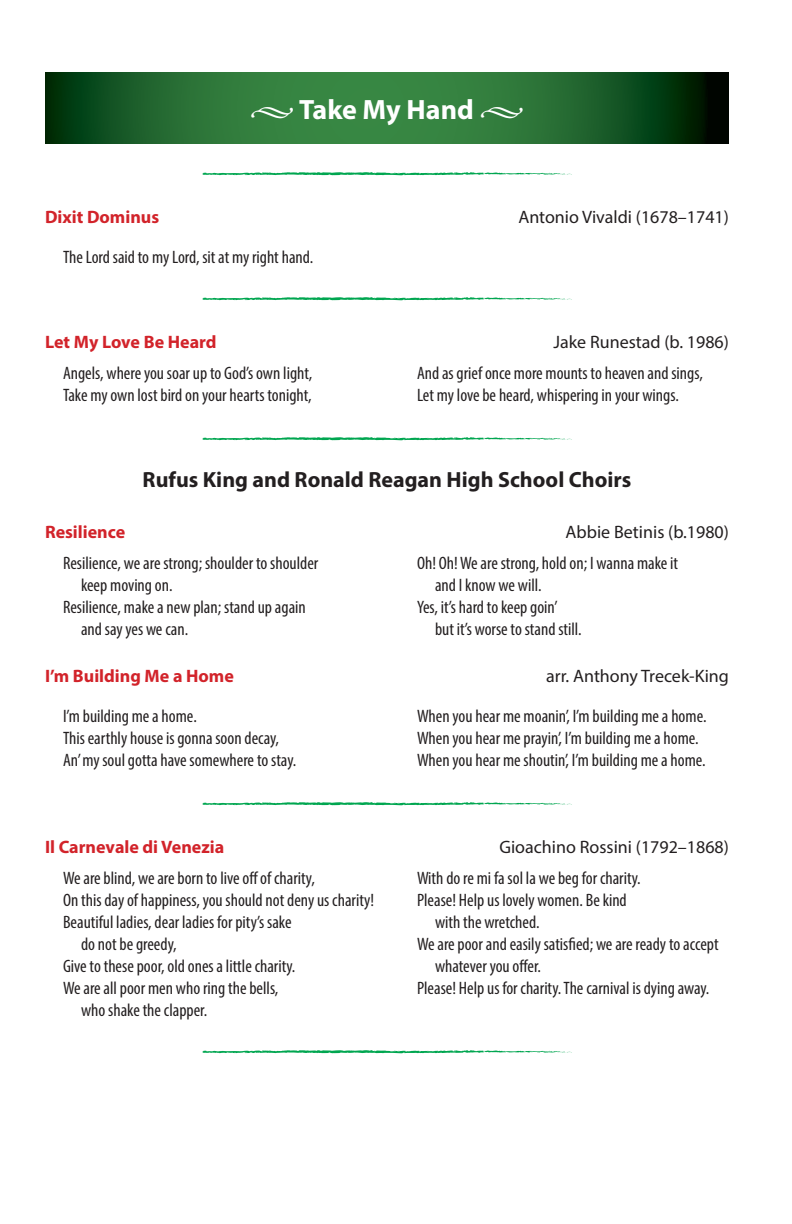
<style>
.page{position:relative;width:792px;height:1224px;background:#fff}
.page>*{position:absolute;margin:0;border:0;box-sizing:border-box;transform-origin:0 0}
.Basic_Header{font:700 28px "Myriad Pro";color:#fff}
.Subhead{font:700 22px "Myriad Pro";color:#231f20}
.Song_Text{font:condensed 18px/22px "Myriad Pro";color:#231f20}
.Song_Title{font:18px "Myriad Pro";color:#231f20}
.Song_Text_First_Line{font:condensed 18px "Myriad Pro";color:#231f20}
.Song_Title-2{font:700 18px "Myriad Pro";color:#d2232a}
.s1{font-family:"Minion Pro"}
</style>
<div class="page">
<svg style="left:45px;top:72px;width:684px;height:72px;background:#23662f"></svg>
<svg style="left:202px;top:172px;width:370px;height:4px"></svg>
<svg style="left:202px;top:297px;width:370px;height:4px"></svg>
<svg style="left:202px;top:437px;width:370px;height:4px"></svg>
<svg style="left:202px;top:802px;width:370px;height:4px"></svg>
<svg style="left:202px;top:1050px;width:370px;height:4px"></svg>
<p class="Basic_Header" style="left:250px;top:91px;width:276px"><span class="s1">•</span> Take My Hand <span class="s1">•</span></p>
<p class="Song_Title-2" style="left:45px;top:205px;width:116px">Dixit Dominus</p>
<p class="Song_Title" style="left:518px;top:205px;width:212px">Antonio Vivaldi (1678–1741)</p>
<p class="Song_Text_First_Line" style="left:63px;top:246px;width:252px">The Lord said to my Lord, sit at my right hand.</p>
<p class="Song_Title-2" style="left:45px;top:330px;width:173px">Let My Love Be Heard</p>
<p class="Song_Title" style="left:554px;top:330px;width:177px">Jake Runestad (b. 1986)</p>
<p class="Song_Text" style="left:63px;top:361px;width:251px">Angels, where you soar up to God’s own light,</p>
<p class="Song_Text" style="left:63px;top:383px;width:250px">Take my own lost bird on your hearts tonight,</p>
<p class="Song_Text" style="left:417px;top:361px;width:287px">And as grief once more mounts to heaven and sings,</p>
<p class="Song_Text" style="left:417px;top:383px;width:263px">Let my love be heard, whispering in your wings.</p>
<p class="Subhead" style="left:143px;top:465px;width:490px">Rufus King and Ronald Reagan High School Choirs</p>
<p class="Song_Title-2" style="left:45px;top:520px;width:82px">Resilience</p>
<p class="Song_Title" style="left:566px;top:520px;width:165px">Abbie Betinis (b.1980)</p>
<p class="Song_Text" style="left:81px;top:551px;width:239px;text-indent:-18px">Resilience, we are strong; shoulder to shoulder keep moving on.</p>
<p class="Song_Text" style="left:81px;top:595px;width:226px;text-indent:-18px">Resilience, make a new plan; stand up again and say yes we can.</p>
<p class="Song_Text" style="left:435px;top:551px;width:245px;text-indent:-18px">Oh! Oh! We are strong, hold on; I wanna make it and I know we will.</p>
<p class="Song_Text" style="left:435px;top:595px;width:148px;text-indent:-18px">Yes, it’s hard to keep goin’<br>but it’s worse to stand still.</p>
<p class="Song_Title-2" style="left:45px;top:664px;width:190px">I’m Building Me a Home</p>
<p class="Song_Title" style="left:546px;top:664px;width:184px">arr. Anthony Trecek-King</p>
<p class="Song_Text_First_Line" style="left:63px;top:705px;width:135px">I’m building me a home.</p>
<p class="Song_Text" style="left:63px;top:726px;width:218px">This earthly house is gonna soon decay,</p>
<p class="Song_Text" style="left:63px;top:748px;width:235px">An’ my soul gotta have somewhere to stay.</p>
<p class="Song_Text_First_Line" style="left:417px;top:705px;width:291px">When you hear me moanin’, I’m building me a home.</p>
<p class="Song_Text" style="left:417px;top:726px;width:283px">When you hear me prayin’, I’m building me a home.</p>
<p class="Song_Text" style="left:417px;top:748px;width:290px">When you hear me shoutin’, I’m building me a home.</p>
<p class="Song_Title-2" style="left:45px;top:835px;width:181px">Il Carnevale di Venezia</p>
<p class="Song_Title" style="left:499px;top:835px;width:231px">Gioachino Rossini (1792–1868)</p>
<p class="Song_Text" style="left:63px;top:866px;width:253px">We are blind, we are born to live off of charity,</p>
<p class="Song_Text" style="left:63px;top:888px;width:313px">On this day of happiness, you should not deny us charity!</p>
<p class="Song_Text" style="left:81px;top:910px;width:212px;text-indent:-18px">Beautiful ladies, dear ladies for pity’s sake do not be greedy,</p>
<p class="Song_Text" style="left:63px;top:954px;width:234px">Give to these poor, old ones a little charity.</p>
<p class="Song_Text" style="left:81px;top:976px;width:199px;text-indent:-18px">We are all poor men who ring the bells, who shake the clapper.</p>
<p class="Song_Text" style="left:417px;top:866px;width:225px">With do re mi fa sol la we beg for charity.</p>
<p class="Song_Text" style="left:435px;top:888px;width:193px;text-indent:-18px">Please! Help us lovely women. Be kind with the wretched.</p>
<p class="Song_Text" style="left:435px;top:932px;width:285px;text-indent:-18px">We are poor and easily satisfied; we are ready to accept whatever you offer.</p>
<p class="Song_Text" style="left:417px;top:976px;width:294px">Please! Help us for charity. The carnival is dying away.</p>
</div>
